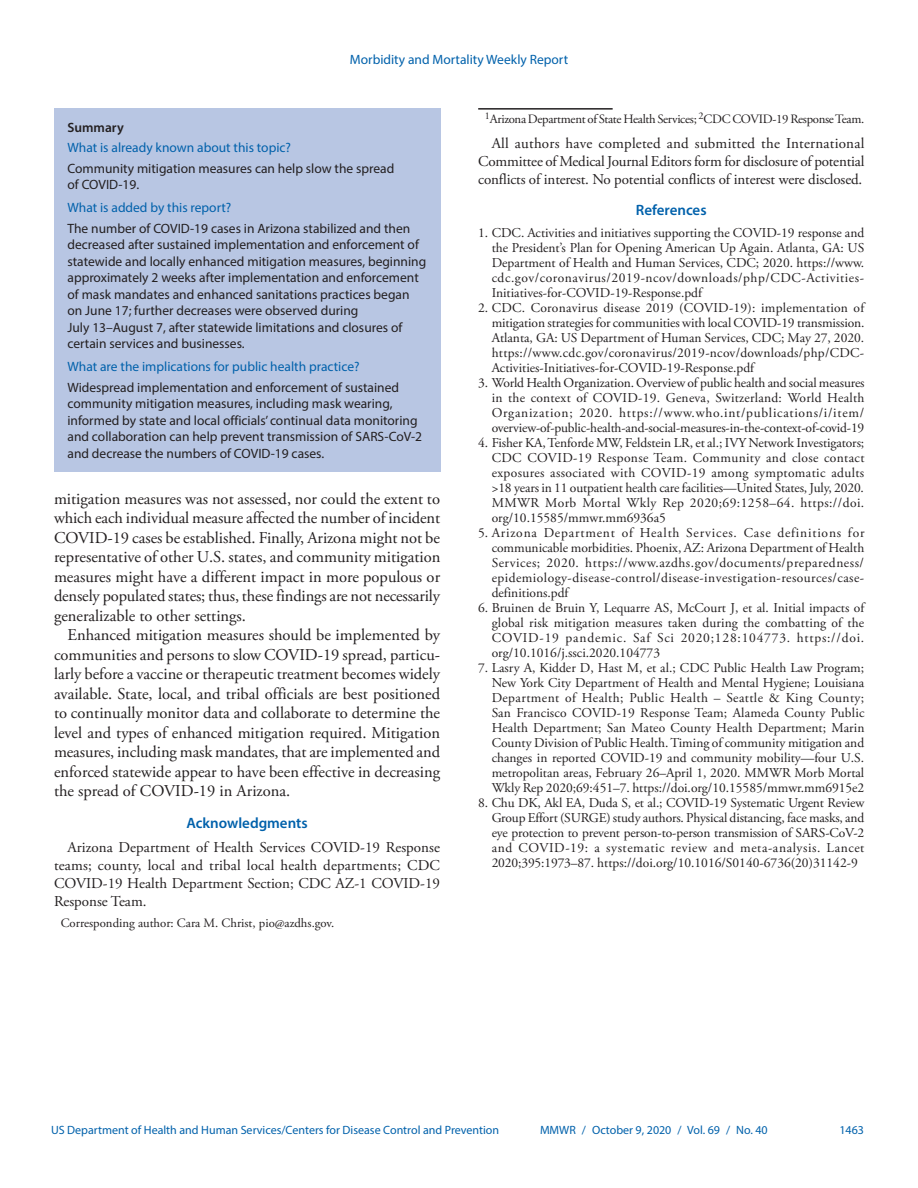
<style>
.page{position:relative;width:918px;height:1188px;background:#fff}
.page>*{position:absolute;margin:0;border:0;box-sizing:border-box;transform-origin:0 0}
.Paragraph{font:16.5px/19.5px "Adobe Garamond Pro";color:#231f20;text-align:justify}
.Conflict_of_Interest{font:15px/18px "Adobe Garamond Pro";letter-spacing:-.01em;color:#231f20;text-align:justify}
.Acknowledgment{font:15px/18px "Adobe Garamond Pro";color:#231f20;text-align:justify}
.Acknowledgment_Head{font:600 15px "Myriad Pro";color:#0161ab}
.Ref_Title{font:600 15px "Myriad Pro";color:#0161ab}
.References{font:13.5px/15px "Adobe Garamond Pro";color:#231f20;text-align:justify}
.Summary_Box_Text{font:13.5px/16.5px "Myriad Pro";color:#231f20}
.Summary_Box_Heading{font:13.5px "Myriad Pro";color:#0161ab}
.Summary_Box_Ttile{font:600 13.5px "Myriad Pro";color:#231f20}
.Author_Affiliations{font:12.75px "Adobe Garamond Pro";letter-spacing:-.025em;color:#231f20}
.Corresponding_Author{font:12.75px "Adobe Garamond Pro";color:#231f20}
.t1{font:12px "Myriad Pro";color:#0161ab}
</style>
<div class="page">
<div style="left:54px;top:108px;width:386px;height:363px;background:#b8c6e3"></div>
<hr style="left:478px;top:108px;width:135px;height:2px;background:#231f20">
<p class="Summary_Box_Heading" style="left:350px;top:51px;width:220px">Morbidity and Mortality Weekly Report</p>
<h1 class="Summary_Box_Ttile" style="left:68px;top:119px;width:58px">Summary</h1>
<h1 class="Summary_Box_Heading" style="left:68px;top:139px;width:225px">What is already known about this topic?</h1>
<p class="Summary_Box_Text" style="left:68px;top:160px;width:328px">Community mitigation measures can help slow the spread of COVID-19.</p>
<h1 class="Summary_Box_Heading" style="left:68px;top:199px;width:165px">What is added by this report?</h1>
<p class="Summary_Box_Text" style="left:68px;top:220px;width:360px">The number of COVID-19 cases in Arizona stabilized and then decreased after sustained implementation and enforcement of statewide and locally enhanced mitigation measures, beginning approximately 2 weeks after implementation and enforcement of mask mandates and enhanced sanitations practices began on June 17; further decreases were observed during<br>July 13–August 7, after statewide limitations and closures of certain services and businesses.</p>
<h1 class="Summary_Box_Heading" style="left:68px;top:358px;width:294px">What are the implications for public health practice?</h1>
<p class="Summary_Box_Text" style="left:68px;top:379px;width:356px">Widespread implementation and enforcement of sustained community mitigation measures, including mask wearing, informed by state and local officials’ continual data monitoring and collaboration can help prevent transmission of SARS-CoV-2 and decrease the numbers of COVID-19 cases.</p>
<p class="Paragraph" style="left:54px;top:489px;width:388px">mitigation measures was not assessed, nor could the extent to which each individual measure affected the number of incident COVID-19 cases be established. Finally, Arizona might not be representative of other U.S. states, and community mitigation measures might have a different impact in more populous or densely populated states; thus, these findings are not necessarily generalizable to other settings.</p>
<p class="Paragraph" style="left:54px;top:626px;width:388px;text-indent:14px">Enhanced mitigation measures should be implemented by communities and persons to slow COVID-19 spread, particu&shy;larly before a vaccine or therapeutic treatment becomes widely available. State, local, and tribal officials are best positioned to continually monitor data and collaborate to determine the level and types of enhanced mitigation required. Mitigation measures, including mask mandates, that are implemented and enforced statewide appear to have been effective in decreasing the spread of COVID-19 in Arizona.</p>
<h1 class="Acknowledgment_Head" style="left:186px;top:813px;width:123px">Acknowledgments</h1>
<p class="Acknowledgment" style="left:54px;top:839px;width:388px;text-indent:14px">Arizona Department of Health Services COVID-19 Response teams; county, local and tribal local health departments; CDC COVID-19 Health Department Section; CDC AZ-1 COVID-19<br>Response Team.</p>
<p class="Corresponding_Author" style="left:61px;top:916px;width:275px">Corresponding author: Cara M. Christ, pio@azdhs.gov.</p>
<p class="Author_Affiliations" style="left:485px;top:112px;width:381px"><sup>1</sup>Arizona Department of State Health Services; <sup>2</sup>CDC COVID-19 Response Team.</p>
<p class="Conflict_of_Interest" style="left:478px;top:135px;width:388px;text-indent:14px">All authors have completed and submitted the International Committee of Medical Journal Editors form for disclosure of potential conflicts of interest. No potential conflicts of interest were disclosed.</p>
<h1 class="Ref_Title" style="left:636px;top:201px;width:72px">References</h1>
<p class="References" style="left:492px;top:226px;width:374px;text-indent:-14px">1. CDC. Activities and initiatives supporting the COVID-19 response and the President’s Plan for Opening American Up Again. Atlanta, GA: US Department of Health and Human Services, CDC; 2020. https://www. cdc.gov/coronavirus/2019-ncov/downloads/php/CDC-Activities-Initiatives-for-COVID-19-Response.pdf</p>
<p class="References" style="left:492px;top:301px;width:374px;text-indent:-14px">2. CDC. Coronavirus disease 2019 (COVID-19): implementation of mitigation strategies for communities with local COVID-19 transmission.<br>Atlanta, GA: US Department of Human Services, CDC; May 27, 2020. https://www.cdc.gov/coronavirus/2019-ncov/downloads/php/CDC-Activities-Initiatives-for-COVID-19-Response.pdf</p>
<p class="References" style="left:492px;top:376px;width:374px;text-indent:-14px">3. World Health Organization. Overview of public health and social measures in the context of COVID-19. Geneva, Switzerland: World Health Organization; 2020. https://www.who.int/publications/i/item/ overview-of-public-health-and-social-measures-in-the-context-of-covid-19</p>
<p class="References" style="left:492px;top:436px;width:374px;text-indent:-14px">4. Fisher KA, Tenforde MW, Feldstein LR, et al.; IVY Network Investigators; CDC COVID-19 Response Team. Community and close contact exposures associated with COVID-19 among symptomatic adults &gt;18 years in 11 outpatient health care facilities—United States, July, 2020.<br>MMWR Morb Mortal Wkly Rep 2020;69:1258–64. https://doi. org/10.15585/mmwr.mm6936a5</p>
<p class="References" style="left:492px;top:526px;width:374px;text-indent:-14px">5. Arizona Department of Health Services. Case definitions for communicable morbidities. Phoenix, AZ: Arizona Department of Health Services; 2020. https://www.azdhs.gov/documents/preparedness/ epidemiology-disease-control/disease-investigation-resources/case&shy;definitions.pdf</p>
<p class="References" style="left:492px;top:601px;width:374px;text-indent:-14px">6. Bruinen de Bruin Y, Lequarre AS, McCourt J, et al. Initial impacts of global risk mitigation measures taken during the combatting of the COVID-19 pandemic. Saf Sci 2020;128:104773. https://doi. org/10.1016/j.ssci.2020.104773</p>
<p class="References" style="left:492px;top:661px;width:374px;text-indent:-14px">7. Lasry A, Kidder D, Hast M, et al.; CDC Public Health Law Program; New York City Department of Health and Mental Hygiene; Louisiana Department of Health; Public Health – Seattle &amp; King County; San Francisco COVID-19 Response Team; Alameda County Public Health Department; San Mateo County Health Department; Marin County Division of Public Health. Timing of community mitigation and changes in reported COVID-19 and community mobility—four U.S. metropolitan areas, February 26–April 1, 2020. MMWR Morb Mortal Wkly Rep 2020;69:451–7. https://doi.org/10.15585/mmwr.mm6915e2</p>
<p class="References" style="left:492px;top:796px;width:374px;text-indent:-14px">8. Chu DK, Akl EA, Duda S, et al.; COVID-19 Systematic Urgent Review Group Effort (SURGE) study authors. Physical distancing, face masks, and eye protection to prevent person-to-person transmission of SARS-CoV-2 and COVID-19: a systematic review and meta-analysis. Lancet 2020;395:1973–87. https://doi.org/10.1016/S0140-6736(20)31142-9</p>
<p class="t1" style="left:51px;top:1123px;width:450px">US Department of Health and Human Services/Centers for Disease Control and Prevention</p>
<p class="t1" style="left:540px;top:1123px;width:229px">MMWR / October 9, 2020 / Vol. 69 / No. 40</p>
<p class="t1" style="left:839px;top:1123px;width:26px">1463</p>
</div>
